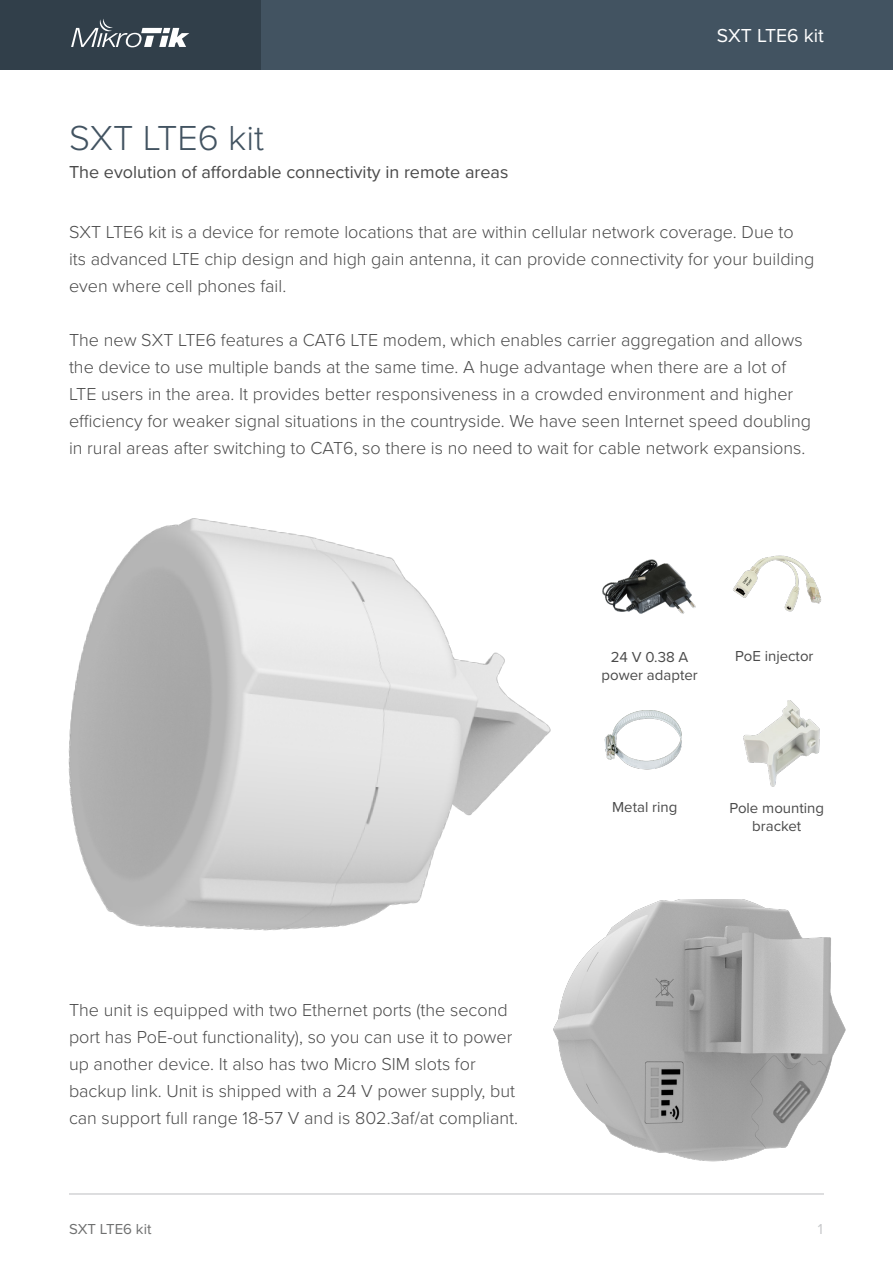
<style>
.page{position:relative;width:893px;height:1263px;background:#fff}
.page>*{position:absolute;margin:0;border:0;box-sizing:border-box;transform-origin:0 0}
.Lielie_virsraksti_20{font:300 36px "Proxima Nova";color:#425361}
.t1{font:19.5px "Proxima Nova";color:#fff}
.Teksts{font:300 18px/27px "Proxima Nova";color:#4a4a4a}
.Teksts-2{font:18px "Proxima Nova";color:#4a4a4a}
.Tabulu_teksts_2019{font:15px/18px "Proxima Nova";color:#4a4a4a;text-align:center}
.t2{font:15px "Proxima Nova";color:#6f7070}
.t3{font:15px "Proxima Nova";color:#c7c8ca}
</style>
<div class="page">
<div style="left:0;top:0;width:893px;height:69px;background:#425361"></div>
<div style="left:0;top:0;width:260px;height:69px;background:#313f4a"></div>
<svg style="left:71px;top:19px;width:118px;height:28px"></svg>
<hr style="left:69px;top:1194px;width:755px;height:1px;background:#bcbdc0">
<img style="left:604px;top:559px;width:92px;height:55px">
<img style="left:604px;top:710px;width:78px;height:60px">
<img style="left:733px;top:555px;width:89px;height:57px">
<img style="left:68px;top:518px;width:536px;height:413px">
<img style="left:518px;top:899px;width:328px;height:263px">
<img style="left:743px;top:701px;width:77px;height:86px">
<p class="Lielie_virsraksti_20" style="left:69px;top:111px;width:197px">SXT LTE6 kit</p>
<p class="Teksts-2" style="left:69px;top:158px;width:441px">The evolution of affordable connectivity in remote areas</p>
<p class="t1" style="left:717px;top:21px;width:109px">SXT LTE6 kit</p>
<p class="Teksts" style="left:69px;top:217px;width:747px">SXT LTE6 kit is a device for remote locations that are within cellular network coverage. Due to its advanced LTE chip design and high gain antenna, it can provide connectivity for your building even where cell phones fail.</p>
<p class="Teksts" style="left:69px;top:325px;width:743px">The new SXT LTE6 features a CAT6 LTE modem, which enables carrier aggregation and allows the device to use multiple bands at the same time. A huge advantage when there are a lot of LTE users in the area. It provides better responsiveness in a crowded environment and higher efficiency for weaker signal situations in the countryside. We have seen Internet speed doubling in rural areas after switching to CAT6, so there is no need to wait for cable network expansions.</p>
<p class="Tabulu_teksts_2019" style="left:601px;top:647px;width:98px">24 V 0.38 A power adapter</p>
<p class="Tabulu_teksts_2019" style="left:735px;top:646px;width:80px">PoE injector</p>
<p class="Teksts" style="left:69px;top:996px;width:451px">The unit is equipped with two Ethernet ports (the second port has PoE-out functionality), so you can use it to power up another device. It also has two Micro SIM slots for backup link. Unit is shipped with a 24 V power supply, but can support full range 18-57 V and is 802.3af/at compliant.</p>
<p class="t2" style="left:69px;top:1218px;width:84px">SXT LTE6 kit</p>
<p class="Tabulu_teksts_2019" style="left:612px;top:797px;width:67px">Metal ring</p>
<p class="Tabulu_teksts_2019" style="left:729px;top:798px;width:96px">Pole mounting bracket</p>
<p class="t3" style="left:818px;top:1218px;width:7px">1</p>
</div>
